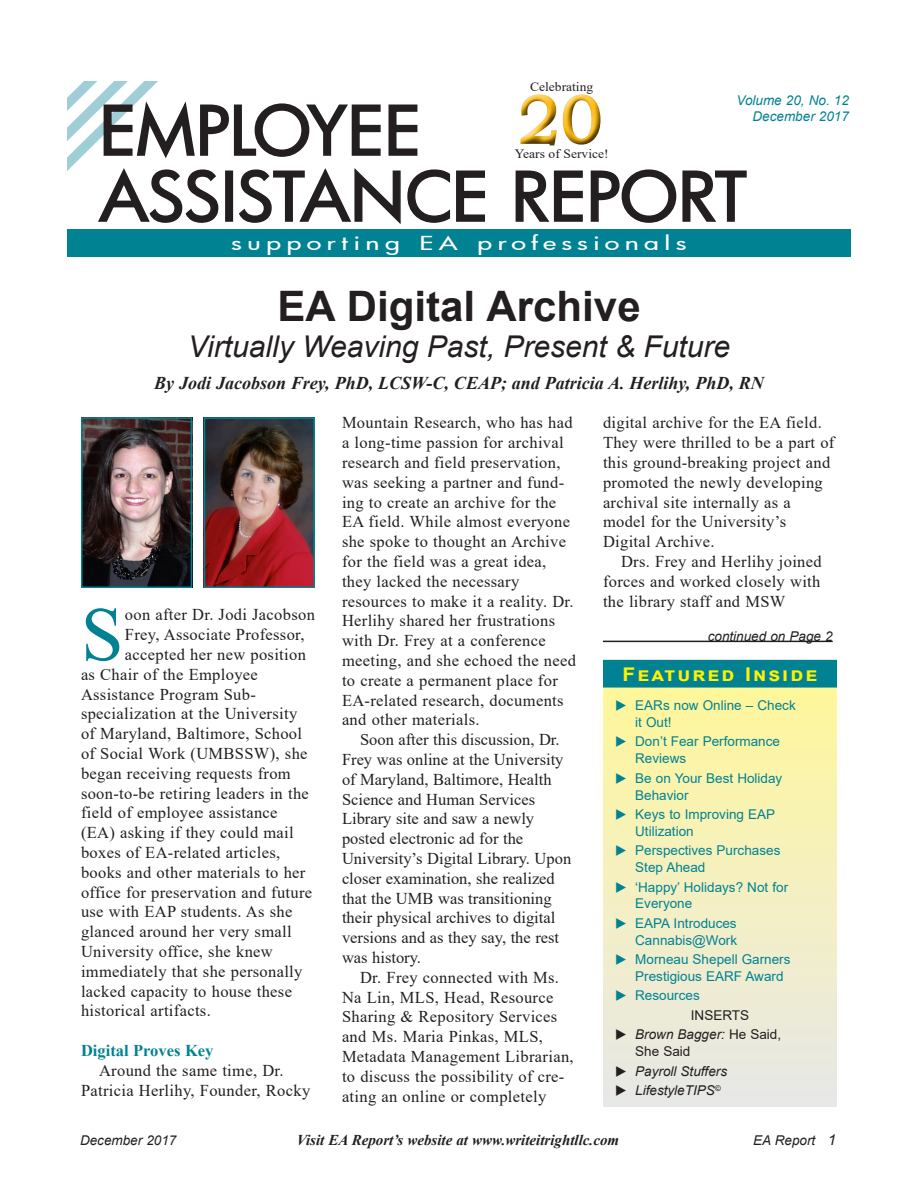
<style>
.page{position:relative;width:918px;height:1188px;background:#fff}
.page>*{position:absolute;margin:0;border:0;box-sizing:border-box;transform-origin:0 0}
.Drop_Cap{font:76.35px "Times New Roman";color:#008293}
.t1{font:67.5px "Bookman Old Style";color:#fcba13}
.t2{font:500 66px "Futura";letter-spacing:.005em;color:#231f20;scale:1.05 1}
.Heading{font:700 42px "Arial";color:#231f20}
.Subhead{font:italic 30px "Arial";color:#231f20}
.t3{font:500 18.9px "Futura";letter-spacing:.195em;color:#fff;scale:1.43 1}
.t4{font:700 18.9px "Arial";letter-spacing:.1em;color:#fff101;scale:1.11 1}
.By_Line{font:italic 700 18px "Times New Roman";color:#231f20}
.Body_Copy{font:16.5px/19.8px "Times New Roman";letter-spacing:.02em;color:#231f20}
.Drop_Cap-2{font:16.5px "Times New Roman";letter-spacing:.02em;color:#231f20}
.Body_Copy-2{font:16.5px/19.8px "Times New Roman";color:#231f20}
.Body_Heading{font:700 16.5px "Times New Roman";color:#008293}
.t5{font:italic 700 15px "Times New Roman";color:#231f20}
.t6{font:13.5px/16.8px "Arial";color:#008293}
.t7{font:italic 13.5px "Arial";color:#231f20}
.t8{font:13.5px/16.8px "Arial";color:#231f20}
.t9{font:italic 13.5px "Arial";color:#008293}
.t10{font:12.9px "Times New Roman";color:#231f20;scale:1.05 1}
.s1{font-style:italic}
.s2{font-size:15px}
</style>
<div class="page">
<img style="left:68px;top:81px;width:89px;height:89px">
<svg style="left:103px;top:99px;width:278px;height:61px"></svg>
<svg style="left:388px;top:104px;width:30px;height:52px"></svg>
<svg style="left:97px;top:168px;width:122px;height:55px"></svg>
<div style="left:225px;top:171px;width:8px;height:51px;border:2px solid #231f20"></div>
<svg style="left:239px;top:168px;width:162px;height:56px"></svg>
<svg style="left:407px;top:169px;width:78px;height:54px"></svg>
<svg style="left:515px;top:170px;width:68px;height:52px"></svg>
<svg style="left:590px;top:169px;width:157px;height:54px"></svg>
<div style="left:67px;top:230px;width:783px;height:27px;background:#008293"></div>
<hr style="left:603px;top:641px;width:230px;height:1px;background:#231f20">
<div style="left:603px;top:688px;width:234px;height:419px;background:linear-gradient(to bottom,#fff79b,#e7e8e9)"></div>
<div style="left:604px;top:661px;width:232px;height:26px;background:#008293"></div>
<div style="left:603px;top:660px;width:234px;height:28px;border:2px solid #008293"></div>
<div style="left:511px;top:97px;width:100px;height:59px;background:#231f20;opacity:.75"></div>
<img style="left:84px;top:420px;width:105px;height:165px">
<div style="left:81px;top:417px;width:111px;height:171px;border:2px solid #008293"></div>
<img style="left:207px;top:420px;width:105px;height:165px">
<div style="left:204px;top:417px;width:111px;height:171px;border:2px solid #008293"></div>
<svg style="left:627px;top:710px;width:13px;height:1px"></svg>
<svg style="left:627px;top:746px;width:13px;height:1px"></svg>
<svg style="left:627px;top:783px;width:13px;height:1px"></svg>
<svg style="left:627px;top:819px;width:13px;height:1px"></svg>
<svg style="left:627px;top:855px;width:13px;height:1px"></svg>
<svg style="left:627px;top:892px;width:13px;height:1px"></svg>
<svg style="left:627px;top:928px;width:13px;height:1px"></svg>
<svg style="left:627px;top:964px;width:13px;height:1px"></svg>
<svg style="left:627px;top:1000px;width:13px;height:1px"></svg>
<svg style="left:627px;top:1039px;width:13px;height:1px"></svg>
<svg style="left:627px;top:1076px;width:13px;height:1px"></svg>
<svg style="left:627px;top:1095px;width:13px;height:1px"></svg>
<p class="t10" style="left:530px;top:77px;width:61px">Celebrating</p>
<p class="t9" style="left:737px;top:92px;width:114px">Volume 20, No. 12</p>
<p class="t9" style="left:753px;top:108px;width:98px">December 2017</p>
<h2 class="t1" style="left:518px;top:75px;width:86px">20</h2>
<p class="t2" style="left:100px;top:86px;width:307px">EMPLOYEE</p>
<p class="t2" style="left:100px;top:152px;width:618px">ASSISTANCE REPORT</p>
<p class="t3" style="left:231px;top:230px;width:320px">supporting EA professionals</p>
<p class="t10" style="left:515px;top:144px;width:91px">Years of Service!</p>
<p class="Heading" style="left:277px;top:277px;width:365px">EA Digital Archive</p>
<p class="Subhead" style="left:188px;top:327px;width:544px">Virtually Weaving Past, Present &amp; Future</p>
<p class="By_Line" style="left:154px;top:370px;width:611px">By Jodi Jacobson Frey, PhD, LCSW-C, CEAP; and Patricia A. Herlihy, PhD, RN</p>
<p class="Drop_Cap" style="left:81px;top:581px;width:44px">S</p>
<p class="Drop_Cap-2" style="left:125px;top:603px;width:192px">oon after Dr. Jodi Jacobson</p>
<p class="Drop_Cap-2" style="left:125px;top:623px;width:181px">Frey, Associate Professor,</p>
<p class="Drop_Cap-2" style="left:125px;top:643px;width:182px">accepted her new position</p>
<p class="Drop_Cap-2" style="left:81px;top:663px;width:178px">as Chair of the Employee</p>
<p class="Drop_Cap-2" style="left:81px;top:682px;width:176px">Assistance Program Sub-</p>
<p class="Drop_Cap-2" style="left:81px;top:702px;width:218px">specialization at the University</p>
<p class="Drop_Cap-2" style="left:81px;top:722px;width:223px">of Maryland, Baltimore, School</p>
<p class="Drop_Cap-2" style="left:81px;top:742px;width:228px">of Social Work (UMBSSW), she</p>
<p class="Drop_Cap-2" style="left:81px;top:762px;width:211px">began receiving requests from</p>
<p class="Drop_Cap-2" style="left:81px;top:781px;width:229px">soon-to-be retiring leaders in the</p>
<p class="Drop_Cap-2" style="left:81px;top:801px;width:198px">field of employee assistance</p>
<p class="Drop_Cap-2" style="left:81px;top:821px;width:214px">(EA) asking if they could mail</p>
<p class="Drop_Cap-2" style="left:81px;top:841px;width:201px">boxes of EA-related articles,</p>
<p class="Drop_Cap-2" style="left:81px;top:861px;width:226px">books and other materials to her</p>
<p class="Drop_Cap-2" style="left:81px;top:880px;width:233px">office for preservation and future</p>
<p class="Drop_Cap-2" style="left:81px;top:900px;width:213px">use with EAP students. As she</p>
<p class="Drop_Cap-2" style="left:81px;top:920px;width:212px">glanced around her very small</p>
<p class="Drop_Cap-2" style="left:81px;top:940px;width:193px">University office, she knew</p>
<p class="Drop_Cap-2" style="left:81px;top:960px;width:223px">immediately that she personally</p>
<p class="Drop_Cap-2" style="left:81px;top:979px;width:213px">lacked capacity to house these</p>
<p class="Drop_Cap-2" style="left:81px;top:999px;width:131px">historical artifacts.</p>
<p class="Body_Heading" style="left:81px;top:1038px;width:134px">Digital Proves Key</p>
<p class="Body_Copy" style="left:81px;top:1060px;width:231px;text-align:center">Around the same time, Dr.<br>Patricia Herlihy, Founder, Rocky</p>
<p class="Body_Copy" style="left:342px;top:412px;width:236px">Mountain Research, who has had a long-time passion for archival research and field preservation, was seeking a partner and fund&shy;ing to create an archive for the<br>EA field. While almost everyone she spoke to thought an Archive for the field was a great idea, they lacked the necessary resources to make it a reality. Dr.<br>Herlihy shared her frustrations with Dr. Frey at a conference meeting, and she echoed the need to create a permanent place for<br>EA-related research, documents and other materials.</p>
<p class="Body_Copy-2" style="left:342px;top:729px;width:231px;text-indent:18px">Soon after this discussion, Dr.<br>Frey was online at the University of Maryland, Baltimore, Health<br>Science and Human Services<br>Library site and saw a newly posted electronic ad for the<br>University’s Digital Library. Upon closer examination, she realized that the UMB was transitioning their physical archives to digital versions and as they say, the rest was history.</p>
<p class="Body_Copy" style="left:342px;top:967px;width:233px;text-indent:18px">Dr. Frey connected with Ms.<br>Na Lin, MLS, Head, Resource<br>Sharing &amp; Repository Services and Ms. Maria Pinkas, MLS,<br>Metadata Management Librarian, to discuss the possibility of cre&shy;ating an online or completely</p>
<p class="Body_Copy" style="left:603px;top:412px;width:233px">digital archive for the EA field.<br>They were thrilled to be a part of this ground-breaking project and promoted the newly developing archival site internally as a model for the University’s<br>Digital Archive.</p>
<p class="Body_Copy" style="left:603px;top:551px;width:220px;text-align:justify;text-indent:18px">Drs. Frey and Herlihy joined forces and worked closely with the library staff and MSW</p>
<p class="t7" style="left:708px;top:627px;width:126px">continued on Page 2</p>
<p class="t4" style="left:623px;top:661px;width:177px">Featured Inside</p>
<p class="t6" style="left:635px;top:697px;width:162px;text-indent:-20px">◆ EARs now Online – Check it Out!</p>
<p class="t6" style="left:635px;top:733px;width:146px;text-indent:-20px">◆ Don’t Fear Performance<br>Reviews</p>
<p class="t6" style="left:635px;top:770px;width:149px;text-indent:-20px">◆ Be on Your Best Holiday<br>Behavior</p>
<p class="t6" style="left:635px;top:806px;width:141px;text-indent:-20px">◆ Keys to Improving EAP<br>Utilization</p>
<p class="t6" style="left:635px;top:842px;width:147px;text-indent:-20px">◆ Perspectives Purchases<br>Step Ahead</p>
<p class="t6" style="left:635px;top:878px;width:154px;text-indent:-20px">◆ ‘Happy’ Holidays? Not for<br>Everyone</p>
<p class="t6" style="left:615px;top:915px;width:124px;text-align:right">◆ EAPA Introduces<br>Cannabis@Work</p>
<p class="t6" style="left:635px;top:951px;width:157px;text-indent:-20px">◆ Morneau Shepell Garners<br>Prestigious EARF Award</p>
<p class="t6" style="left:615px;top:987px;width:86px">◆ Resources</p>
<p class="t8" style="left:691px;top:1007px;width:60px">INSERTS</p>
<p class="t8" style="left:635px;top:1026px;width:147px;text-indent:-20px">◆ <span class="s1">Brown Bagger:</span> He Said,<br>She Said</p>
<p class="t7" style="left:615px;top:1062px;width:114px">◆ Payroll Stuffers</p>
<p class="t7" style="left:615px;top:1082px;width:107px">◆ LifestyleTIPS<sup>©</sup></p>
<p class="t7" style="left:80px;top:1131px;width:98px">December 2017</p>
<p class="t5" style="left:297px;top:1129px;width:324px">Visit EA Report’s website at www.writeitrightllc.com</p>
<p class="t7" style="left:753px;top:1131px;width:84px">EA Report <span class="s2">1</span></p>
</div>
